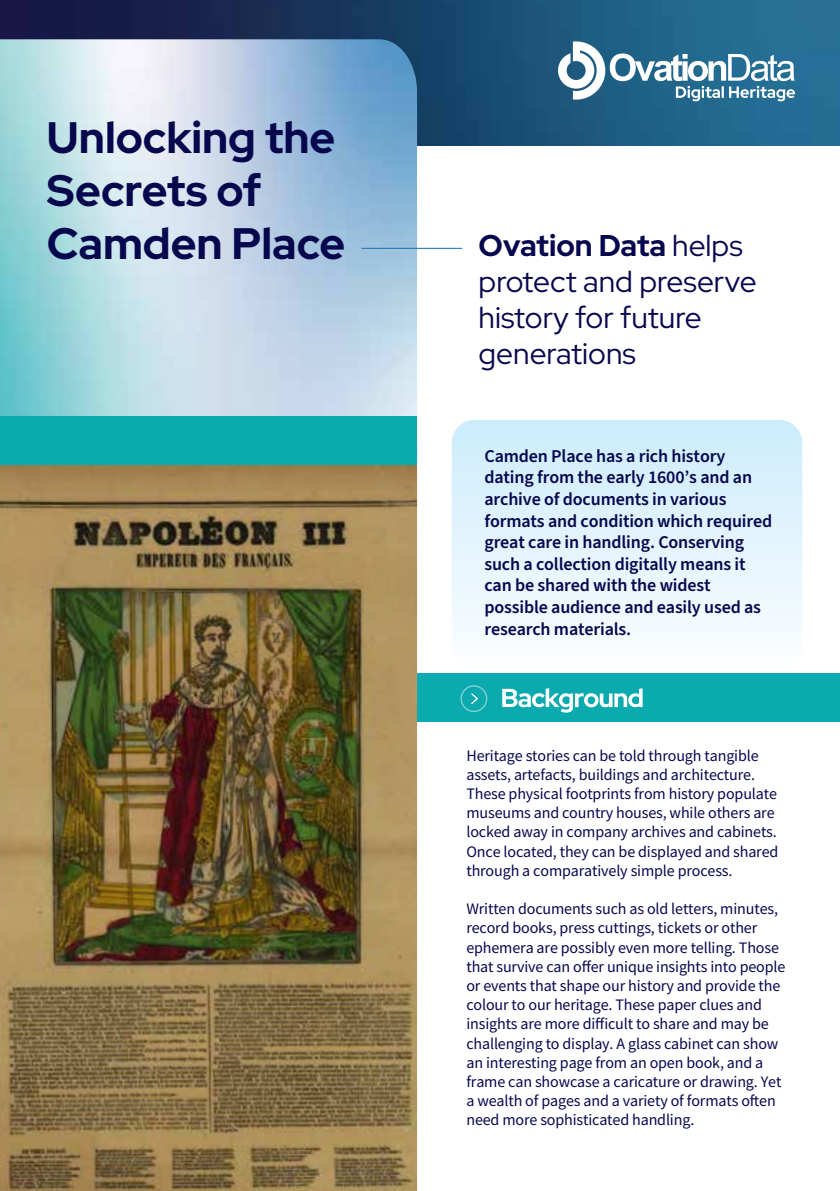
<style>
.page{position:relative;width:840px;height:1191px;background:#fff}
.page>*{position:absolute;margin:0;border:0;box-sizing:border-box;transform-origin:0 0}
.t1{font:700 44px/52.8px "Red Hat Display";color:#07074e}
.t2{font:30px/36px "Red Hat Display";color:#07074e}
.t3{font:600 18px/21.6px "Source Sans Pro";letter-spacing:-.01em;color:#07084f}
.t4{font:16px/19.2px "Source Sans Pro";letter-spacing:-.01em;color:#07084f}
.s1{font-weight:700}
</style>
<div class="page">
<img style="left:0;top:0;width:839px;height:146px">
<svg style="left:451px;top:420px;width:351px;height:209px"></svg>
<img style="left:0;top:39px;width:417px;height:377px">
<hr style="left:361px;top:248px;width:101px;height:1px;background:#156fb5">
<div style="left:415px;top:674px;width:424px;height:48px;background:#0baaae"></div>
<svg style="left:502px;top:688px;width:140px;height:24px"></svg>
<svg style="left:460px;top:685px;width:27px;height:27px"></svg>
<svg style="left:557px;top:41px;width:237px;height:60px"></svg>
<img style="left:0;top:464px;width:417px;height:727px">
<div style="left:0;top:416px;width:417px;height:48px;background:#0baaae"></div>
<h1 class="t1" style="left:47px;top:111px;width:299px">Unlocking the<br>Secrets of<br>Camden Place</h1>
<h2 class="t2" style="left:478px;top:227px;width:279px"><span class="s1">Ovation Data</span> helps protect and preserve history for future generations</h2>
<p class="t3" style="left:484px;top:445px;width:289px">Camden Place has a rich history dating from the early 1600’s and an archive of documents in various formats and condition which required great care in handling. Conserving such a collection digitally means it can be shared with the widest possible audience and easily used as research materials.</p>
<p class="t4" style="left:466px;top:745px;width:313px">Heritage stories can be told through tangible assets, artefacts, buildings and architecture.<br>These physical footprints from history populate museums and country houses, while others are locked away in company archives and cabinets.<br>Once located, they can be displayed and shared through a comparatively simple process.</p>
<p class="t4" style="left:466px;top:899px;width:320px">Written documents such as old letters, minutes, record books, press cuttings, tickets or other ephemera are possibly even more telling. Those that survive can offer unique insights into people or events that shape our history and provide the colour to our heritage. These paper clues and insights are more difficult to share and may be challenging to display. A glass cabinet can show an interesting page from an open book, and a frame can showcase a caricature or drawing. Yet a wealth of pages and a variety of formats often need more sophisticated handling.</p>
</div>
